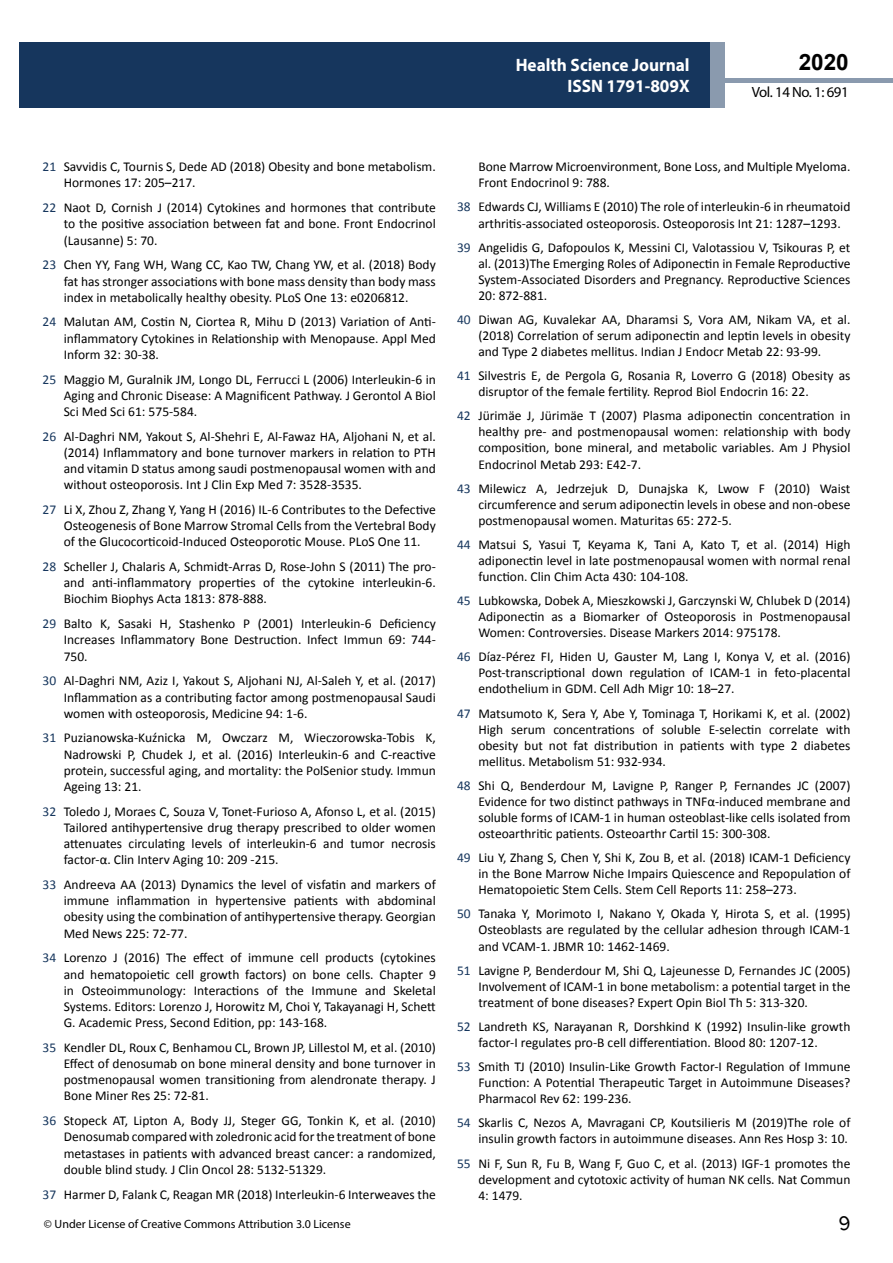
<style>
.page{position:relative;width:893px;height:1263px;background:#fff}
.page>*{position:absolute;margin:0;border:0;box-sizing:border-box;transform-origin:0 0}
.t1{font:25.5px "Tunga";color:#000}
.t2{font:700 22.5px "Arial";color:#000}
.t3{font:700 18px/21.6px "Myriad Pro";color:#fff;text-align:right;scale:.96 1}
.t4{font:14.85px "Myriad Pro";letter-spacing:-.03em;color:#000}
.t5{font:13.5px/16.2px "Calibri";color:#000;text-align:justify}
.t6{font:12px "Myriad Pro";color:#000}
.s1{color:#16365d}
</style>
<div class="page">
<hr style="left:725px;top:78px;width:168px;height:4px;background:#8a9aae">
<div style="left:19px;top:42px;width:690px;height:66px;background:#16365d"></div>
<div style="left:709px;top:42px;width:16px;height:66px;background:#8a9aae"></div>
<h3 class="t3" style="left:517px;top:53px;width:198px">ARCHIVOS DE MEDICINA<br>ISSN 169 - 465</h3>
<h2 class="t2" style="left:799px;top:47px;width:52px">2020</h2>
<h3 class="t3" style="left:516px;top:53px;width:183px">Health Science Journal<br>ISSN 1791-809X</h3>
<p class="t4" style="left:752px;top:83px;width:98px">Vol. 14 No. 1: 691</p>
<p class="t5" style="left:64px;top:159px;width:374px;text-indent:-21px"><span class="s1">21</span> Savvidis C, Tournis S, Dede AD (2018) Obesity and bone metabolism.<br>Hormones 17: 205–217.</p>
<p class="t5" style="left:64px;top:200px;width:374px;text-indent:-21px"><span class="s1">22</span> Naot D, Cornish J (2014) Cytokines and hormones that contribute to the positive association between fat and bone. Front Endocrinol (Lausanne) 5: 70.</p>
<p class="t5" style="left:64px;top:257px;width:374px;text-indent:-21px"><span class="s1">23</span> Chen YY, Fang WH, Wang CC, Kao TW, Chang YW, et al. (2018) Body fat has stronger associations with bone mass density than body mass index in metabolically healthy obesity. PLoS One 13: e0206812.</p>
<p class="t5" style="left:64px;top:314px;width:374px;text-indent:-21px"><span class="s1">24</span> Malutan AM, Costin N, Ciortea R, Mihu D (2013) Variation of Anti&shy;inflammatory Cytokines in Relationship with Menopause. Appl Med Inform 32: 30-38.</p>
<p class="t5" style="left:64px;top:371px;width:374px;text-indent:-21px"><span class="s1">25</span> Maggio M, Guralnik JM, Longo DL, Ferrucci L (2006) Interleukin-6 in Aging and Chronic Disease: A Magnificent Pathway. J Gerontol A Biol Sci Med Sci 61: 575-584.</p>
<p class="t5" style="left:64px;top:428px;width:374px;text-indent:-21px"><span class="s1">26</span> Al-Daghri NM, Yakout S, Al-Shehri E, Al-Fawaz HA, Aljohani N, et al. (2014) Inflammatory and bone turnover markers in relation to PTH and vitamin D status among saudi postmenopausal women with and without osteoporosis. Int J Clin Exp Med 7: 3528-3535.</p>
<p class="t5" style="left:64px;top:501px;width:374px;text-indent:-21px"><span class="s1">27</span> Li X, Zhou Z, Zhang Y, Yang H (2016) IL-6 Contributes to the Defective Osteogenesis of Bone Marrow Stromal Cells from the Vertebral Body of the Glucocorticoid-Induced Osteoporotic Mouse. PLoS One 11.</p>
<p class="t5" style="left:64px;top:558px;width:374px;text-indent:-21px"><span class="s1">28</span> Scheller J, Chalaris A, Schmidt-Arras D, Rose-John S (2011) The pro&shy;and anti-inflammatory properties of the cytokine interleukin-6.<br>Biochim Biophys Acta 1813: 878-888.</p>
<p class="t5" style="left:64px;top:616px;width:374px;text-indent:-21px"><span class="s1">29</span> Balto K, Sasaki H, Stashenko P (2001) Interleukin-6 Deficiency Increases Inflammatory Bone Destruction. Infect Immun 69: 744- 750.</p>
<p class="t5" style="left:64px;top:673px;width:374px;text-indent:-21px"><span class="s1">30</span> Al-Daghri NM, Aziz I, Yakout S, Aljohani NJ, Al-Saleh Y, et al. (2017)<br>Inflammation as a contributing factor among postmenopausal Saudi women with osteoporosis, Medicine 94: 1-6.</p>
<p class="t5" style="left:64px;top:730px;width:374px;text-indent:-21px"><span class="s1">31</span> Puzianowska-Kuźnicka M, Owczarz M, Wieczorowska-Tobis K, Nadrowski P, Chudek J, et al. (2016) Interleukin-6 and C-reactive protein, successful aging, and mortality: the PolSenior study. Immun Ageing 13: 21.</p>
<p class="t5" style="left:64px;top:803px;width:374px;text-indent:-21px"><span class="s1">32</span> Toledo J, Moraes C, Souza V, Tonet-Furioso A, Afonso L, et al. (2015)<br>Tailored antihypertensive drug therapy prescribed to older women attenuates circulating levels of interleukin-6 and tumor necrosis factor-α. Clin Interv Aging 10: 209 -215.</p>
<p class="t5" style="left:64px;top:876px;width:374px;text-indent:-21px"><span class="s1">33</span> Andreeva AA (2013) Dynamics the level of visfatin and markers of immune inflammation in hypertensive patients with abdominal obesity using the combination of antihypertensive therapy. Georgian Med News 225: 72-77.</p>
<p class="t5" style="left:64px;top:950px;width:374px;text-indent:-21px"><span class="s1">34</span> Lorenzo J (2016) The effect of immune cell products (cytokines and hematopoietic cell growth factors) on bone cells. Chapter 9 in Osteoimmunology: Interactions of the Immune and Skeletal Systems. Editors: Lorenzo J, Horowitz M, Choi Y, Takayanagi H, Schett G. Academic Press, Second Edition, pp: 143-168.</p>
<p class="t5" style="left:64px;top:1039px;width:374px;text-indent:-21px"><span class="s1">35</span> Kendler DL, Roux C, Benhamou CL, Brown JP, Lillestol M, et al. (2010)<br>Effect of denosumab on bone mineral density and bone turnover in postmenopausal women transitioning from alendronate therapy. J Bone Miner Res 25: 72-81.</p>
<p class="t5" style="left:64px;top:1113px;width:374px;text-indent:-21px"><span class="s1">36</span> Stopeck AT, Lipton A, Body JJ, Steger GG, Tonkin K, et al. (2010)<br>Denosumab compared with zoledronic acid for the treatment of bone metastases in patients with advanced breast cancer: a randomized, double blind study. J Clin Oncol 28: 5132-51329.</p>
<p class="t5" style="left:43px;top:1186px;width:395px"><span class="s1">37</span> Harmer D, Falank C, Reagan MR (2018) Interleukin-6 Interweaves the</p>
<p class="t5" style="left:478px;top:159px;width:374px">Bone Marrow Microenvironment, Bone Loss, and Multiple Myeloma.<br>Front Endocrinol 9: 788.</p>
<p class="t5" style="left:478px;top:199px;width:374px;text-indent:-21px"><span class="s1">38</span> Edwards CJ, Williams E (2010) The role of interleukin-6 in rheumatoid arthritis-associated osteoporosis. Osteoporosis Int 21: 1287–1293.</p>
<p class="t5" style="left:478px;top:239px;width:374px;text-indent:-21px"><span class="s1">39</span> Angelidis G, Dafopoulos K, Messini CI, Valotassiou V, Tsikouras P, et al. (2013)The Emerging Roles of Adiponectin in Female Reproductive System-Associated Disorders and Pregnancy. Reproductive Sciences 20: 872-881.</p>
<p class="t5" style="left:478px;top:311px;width:374px;text-indent:-21px"><span class="s1">40</span> Diwan AG, Kuvalekar AA, Dharamsi S, Vora AM, Nikam VA, et al. (2018) Correlation of serum adiponectin and leptin levels in obesity and Type 2 diabetes mellitus. Indian J Endocr Metab 22: 93-99.</p>
<p class="t5" style="left:478px;top:368px;width:374px;text-indent:-21px"><span class="s1">41</span> Silvestris E, de Pergola G, Rosania R, Loverro G (2018) Obesity as disruptor of the female fertility. Reprod Biol Endocrin 16: 22.</p>
<p class="t5" style="left:478px;top:408px;width:374px;text-indent:-21px"><span class="s1">42</span> Jürimäe J, Jürimäe T (2007) Plasma adiponectin concentration in healthy pre- and postmenopausal women: relationship with body composition, bone mineral, and metabolic variables. Am J Physiol Endocrinol Metab 293: E42-7.</p>
<p class="t5" style="left:478px;top:480px;width:374px;text-indent:-21px"><span class="s1">43</span> Milewicz A, Jedrzejuk D, Dunajska K, Lwow F (2010) Waist circumference and serum adiponectin levels in obese and non-obese postmenopausal women. Maturitas 65: 272-5.</p>
<p class="t5" style="left:478px;top:536px;width:374px;text-indent:-21px"><span class="s1">44</span> Matsui S, Yasui T, Keyama K, Tani A, Kato T, et al. (2014) High adiponectin level in late postmenopausal women with normal renal function. Clin Chim Acta 430: 104-108.</p>
<p class="t5" style="left:478px;top:593px;width:374px;text-indent:-21px"><span class="s1">45</span> Lubkowska, Dobek A, Mieszkowski J, Garczynski W, Chlubek D (2014)<br>Adiponectin as a Biomarker of Osteoporosis in Postmenopausal Women: Controversies. Disease Markers 2014: 975178.</p>
<p class="t5" style="left:478px;top:649px;width:374px;text-indent:-21px"><span class="s1">46</span> Díaz-Pérez FI, Hiden U, Gauster M, Lang I, Konya V, et al. (2016)<br>Post-transcriptional down regulation of ICAM-1 in feto-placental endothelium in GDM. Cell Adh Migr 10: 18–27.</p>
<p class="t5" style="left:478px;top:705px;width:374px;text-indent:-21px"><span class="s1">47</span> Matsumoto K, Sera Y, Abe Y, Tominaga T, Horikami K, et al. (2002)<br>High serum concentrations of soluble E-selectin correlate with obesity but not fat distribution in patients with type 2 diabetes mellitus. Metabolism 51: 932-934.</p>
<p class="t5" style="left:478px;top:777px;width:374px;text-indent:-21px"><span class="s1">48</span> Shi Q, Benderdour M, Lavigne P, Ranger P, Fernandes JC (2007)<br>Evidence for two distinct pathways in TNFα-induced membrane and soluble forms of ICAM-1 in human osteoblast-like cells isolated from osteoarthritic patients. Osteoarthr Cartil 15: 300-308.</p>
<p class="t5" style="left:478px;top:850px;width:374px;text-indent:-21px"><span class="s1">49</span> Liu Y, Zhang S, Chen Y, Shi K, Zou B, et al. (2018) ICAM-1 Deficiency in the Bone Marrow Niche Impairs Quiescence and Repopulation of Hematopoietic Stem Cells. Stem Cell Reports 11: 258–273.</p>
<p class="t5" style="left:478px;top:906px;width:374px;text-indent:-21px"><span class="s1">50</span> Tanaka Y, Morimoto I, Nakano Y, Okada Y, Hirota S, et al. (1995)<br>Osteoblasts are regulated by the cellular adhesion through ICAM‐1 and VCAM‐1. JBMR 10: 1462-1469.</p>
<p class="t5" style="left:478px;top:962px;width:374px;text-indent:-21px"><span class="s1">51</span> Lavigne P, Benderdour M, Shi Q, Lajeunesse D, Fernandes JC (2005)<br>Involvement of ICAM-1 in bone metabolism: a potential target in the treatment of bone diseases? Expert Opin Biol Th 5: 313-320.</p>
<p class="t5" style="left:478px;top:1018px;width:374px;text-indent:-21px"><span class="s1">52</span> Landreth KS, Narayanan R, Dorshkind K (1992) Insulin-like growth factor-I regulates pro-B cell differentiation. Blood 80: 1207-12.</p>
<p class="t5" style="left:478px;top:1058px;width:374px;text-indent:-21px"><span class="s1">53</span> Smith TJ (2010) Insulin-Like Growth Factor-I Regulation of Immune Function: A Potential Therapeutic Target in Autoimmune Diseases?<br>Pharmacol Rev 62: 199-236.</p>
<p class="t5" style="left:457px;top:1115px;width:395px;text-align:right"><span class="s1">54</span> Skarlis C, Nezos A, Mavragani CP, Koutsilieris M (2019)The role of insulin growth factors in autoimmune diseases. Ann Res Hosp 3: 10.</p>
<p class="t5" style="left:478px;top:1155px;width:374px;text-indent:-21px"><span class="s1">55</span> Ni F, Sun R, Fu B, Wang F, Guo C, et al. (2013) IGF-1 promotes the development and cytotoxic activity of human NK cells. Nat Commun 4: 1479.</p>
<p class="t6" style="left:44px;top:1217px;width:308px">© Under License of Creative Commons Attribution 3.0 License</p>
<h1 class="t1" style="left:838px;top:1206px;width:14px">9</h1>
</div>
